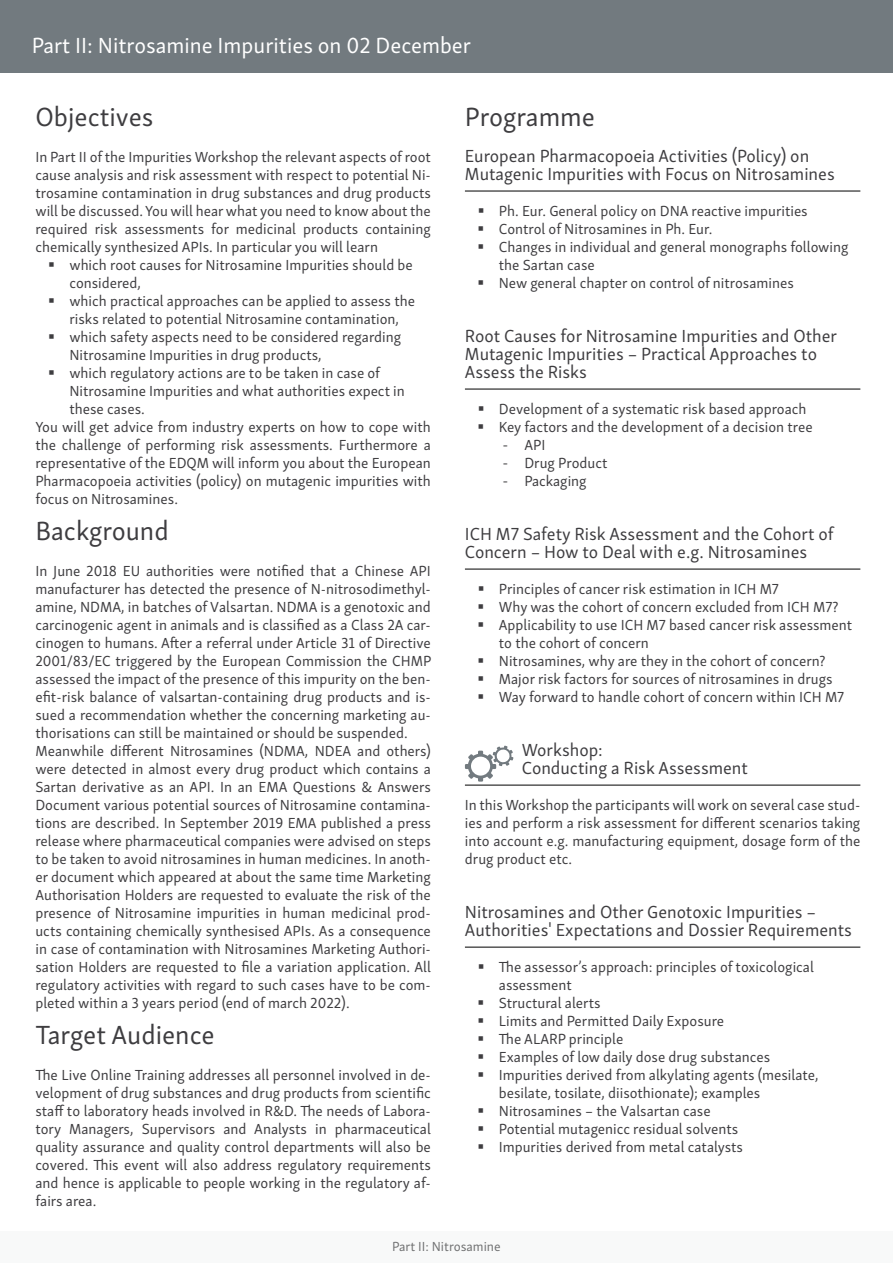
<style>
.page{position:relative;width:893px;height:1263px;background:#fff}
.page>*{position:absolute;margin:0;border:0;box-sizing:border-box;transform-origin:0 0}
.t1{font:27px "Skolar Sans Latn";color:#3e3d40}
.t2{font:22.5px "Skolar Sans Latn";color:#fff}
.t3{font:18px/18px "Skolar Sans Latn";color:#3e3d40}
.t4{font:15px/18px "Skolar Sans Latn";color:#3e3d40}
.t5{font:13.5px "Skolar Sans Latn";color:#707172}
.s1{font-family:"Myriad Pro"}
</style>
<div class="page">
<div style="left:0;top:0;width:893px;height:72px;background:#727a7f"></div>
<hr style="left:465px;top:191px;width:395px;height:1px;background:#000">
<hr style="left:465px;top:389px;width:395px;height:1px;background:#000">
<hr style="left:465px;top:569px;width:395px;height:1px;background:#000">
<hr style="left:465px;top:785px;width:395px;height:1px;background:#000">
<hr style="left:465px;top:947px;width:395px;height:1px;background:#000">
<svg style="left:465px;top:745px;width:49px;height:37px"></svg>
<div style="left:0;top:1231px;width:893px;height:32px;background:#f8f9f9"></div>
<h2 class="t2" style="left:32px;top:28px;width:441px">Part II: Nitrosamine Impurities on 02 December</h2>
<h1 class="t1" style="left:35px;top:96px;width:120px">Objectives</h1>
<p class="t4" style="left:35px;top:147px;width:397px;text-align:justify">In Part II of the Impurities Workshop the relevant aspects of root cause analysis and risk assessment with respect to potential Ni&shy;trosamine contamination in drug substances and drug products will be discussed. You will hear what you need to know about the required risk assessments for medicinal products containing chemically synthesized APIs. In particular you will learn</p>
<p class="t4" style="left:69px;top:255px;width:345px">which root causes for Nitrosamine Impurities should be</p>
<p class="t4" style="left:69px;top:273px;width:73px">considered,</p>
<p class="t4" style="left:69px;top:291px;width:347px">which practical approaches can be applied to assess the</p>
<p class="t4" style="left:69px;top:309px;width:331px">risks related to potential Nitrosamine contamination,</p>
<p class="t4" style="left:69px;top:327px;width:333px">which safety aspects need to be considered regarding</p>
<p class="t4" style="left:69px;top:345px;width:254px">Nitrosamine Impurities in drug products,</p>
<p class="t4" style="left:69px;top:363px;width:312px">which regulatory actions are to be taken in case of</p>
<p class="t4" style="left:69px;top:381px;width:337px">Nitrosamine Impurities and what authorities expect in</p>
<p class="t4" style="left:69px;top:399px;width:77px">these cases.</p>
<p class="t4" style="left:35px;top:417px;width:397px">You will get advice from industry experts on how to cope with</p>
<p class="t4" style="left:35px;top:435px;width:397px">the challenge of performing risk assessments. Furthermore a</p>
<p class="t4" style="left:35px;top:453px;width:397px">representative of the EDQM will inform you about the European</p>
<p class="t4" style="left:35px;top:471px;width:397px">Pharmacopoeia activities (policy) on mutagenic impurities with</p>
<p class="t4" style="left:35px;top:489px;width:144px">focus on Nitrosamines.</p>
<h1 class="t1" style="left:35px;top:510px;width:135px">Background</h1>
<p class="t4" style="left:35px;top:561px;width:397px">In June 2018 EU authorities were notified that a Chinese API manufacturer has detected the presence of N-nitrosodimethyl&shy;amine, NDMA, in batches of Valsartan. NDMA is a genotoxic and carcinogenic agent in animals and is classified as a Class 2A car&shy;cinogen to humans. After a referral under Article 31 of Directive 2001/83/EC triggered by the European Commission the CHMP assessed the impact of the presence of this impurity on the ben&shy;efit-risk balance of valsartan-containing drug products and is&shy;sued a recommendation whether the concerning marketing au&shy;thorisations can still be maintained or should be suspended.<br>Meanwhile different Nitrosamines (NDMA, NDEA and others) were detected in almost every drug product which contains a Sartan derivative as an API. In an EMA Questions &amp; Answers Document various potential sources of Nitrosamine contamina&shy;tions are described. In September 2019 EMA published a press release where pharmaceutical companies were advised on steps to be taken to avoid nitrosamines in human medicines. In anoth&shy;er document which appeared at about the same time Marketing Authorisation Holders are requested to evaluate the risk of the presence of Nitrosamine impurities in human medicinal prod&shy;ucts containing chemically synthesised APIs. As a consequence in case of contamination with Nitrosamines Marketing Authori&shy;sation Holders are requested to file a variation application. All regulatory activities with regard to such cases have to be com&shy;pleted within a 3 years period (end of march 2022).</p>
<h1 class="t1" style="left:35px;top:1014px;width:181px">Target Audience</h1>
<p class="t4" style="left:35px;top:1065px;width:397px;text-align:justify">The Live Online Training addresses all personnel involved in de&shy;velopment of drug substances and drug products from scientific staff to laboratory heads involved in R&amp;D. The needs of Labora&shy;tory Managers, Supervisors and Analysts in pharmaceutical quality assurance and quality control departments will also be covered. This event will also address regulatory requirements and hence is applicable to people working in the regulatory af&shy;fairs area.</p>
<h1 class="t1" style="left:465px;top:96px;width:132px">Programme</h1>
<p class="t3" style="left:465px;top:145px;width:371px">European Pharmacopoeia Activities (Policy) on<br>Mutagenic Impurities with Focus on Nitrosamines</p>
<p class="t4" style="left:499px;top:201px;width:351px">Ph. Eur. General policy on DNA reactive impurities Control of Nitrosamines in Ph. Eur.<br>Changes in individual and general monographs following the Sartan case<br>New general chapter on control of nitrosamines</p>
<p class="t3" style="left:465px;top:325px;width:374px">Root Causes for Nitrosamine Impurities and Other<br>Mutagenic Impurities – Practical Approaches to<br>Assess the Risks</p>
<p class="t4" style="left:499px;top:399px;width:315px">Development of a systematic risk based approach<br>Key factors and the development of a decision tree</p>
<p class="t4" style="left:503px;top:435px;width:44px"><span class="s1">-</span> API</p>
<p class="t4" style="left:503px;top:453px;width:106px"><span class="s1">-</span> Drug Product</p>
<p class="t4" style="left:503px;top:471px;width:85px"><span class="s1">-</span> Packaging</p>
<p class="t3" style="left:465px;top:523px;width:370px">ICH M7 Safety Risk Assessment and the Cohort of<br>Concern – How to Deal with e.g. Nitrosamines</p>
<p class="t4" style="left:499px;top:579px;width:355px">Principles of cancer risk estimation in ICH M7<br>Why was the cohort of concern excluded from ICH M7?<br>Applicability to use ICH M7 based cancer risk assessment to the cohort of concern<br>Nitrosamines, why are they in the cohort of concern?<br>Major risk factors for sources of nitrosamines in drugs Way forward to handle cohort of concern within ICH M7</p>
<p class="t3" style="left:522px;top:739px;width:228px">Workshop:<br>Conducting a Risk Assessment</p>
<p class="t4" style="left:465px;top:795px;width:397px;text-align:justify">In this Workshop the participants will work on several case stud&shy;ies and perform a risk assessment for different scenarios taking into account e.g. manufacturing equipment, dosage form of the drug product etc.</p>
<p class="t3" style="left:465px;top:901px;width:389px">Nitrosamines and Other Genotoxic Impurities –<br>Authorities' Expectations and Dossier Requirements</p>
<p class="t4" style="left:499px;top:957px;width:321px">The assessor’s approach: principles of toxicological assessment<br>Structural alerts<br>Limits and Permitted Daily Exposure<br>The ALARP principle<br>Examples of low daily dose drug substances Impurities derived from alkylating agents (mesilate, besilate, tosilate, diisothionate); examples Nitrosamines – the Valsartan case<br>Potential mutagenicc residual solvents<br>Impurities derived from metal catalysts</p>
<p class="t5" style="left:392px;top:1236px;width:110px">Part II: Nitrosamine</p>
</div>
